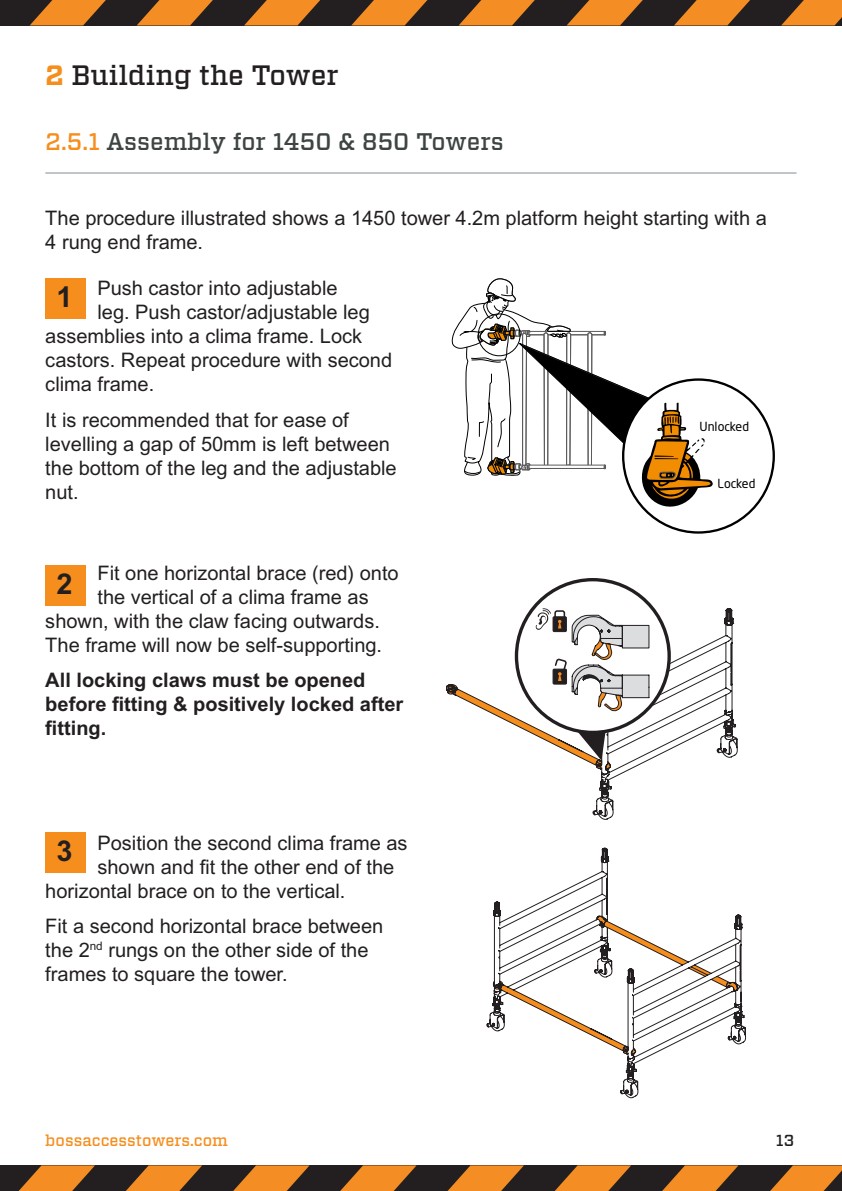
<style>
.page{position:relative;width:842px;height:1191px;background:#fff}
.page>*{position:absolute;margin:0;border:0;box-sizing:border-box;transform-origin:0 0}
.t1{font:700 28.8px "Arial MT Std";color:#231f20}
.t2{font:500 28px "Vitesse";color:#231f20}
.t3{font:500 24px "Vitesse";color:#3d4443}
.t4{font:20px/24px "Arial MT Std";color:#231f20}
.t5{font:700 20px/24px "Arial MT Std";color:#231f20}
.t6{font:500 16px "Vitesse";color:#f68e1e}
.t7{font:500 16px "Vitesse";color:#231f20}
.t8{font:12.4px "Neo Sans Std";color:#000}
.s1{font-weight:700;color:#f68e1e}
.s2{color:#f68e1e}
</style>
<div class="page">
<div style="left:0;top:0;width:842px;height:25px;background:#231f20"></div>
<svg style="left:30px;top:0;width:76px;height:25px"></svg>
<svg style="left:137px;top:0;width:76px;height:25px"></svg>
<svg style="left:244px;top:0;width:76px;height:25px"></svg>
<svg style="left:351px;top:0;width:77px;height:25px"></svg>
<svg style="left:459px;top:0;width:76px;height:25px"></svg>
<svg style="left:567px;top:0;width:76px;height:25px"></svg>
<svg style="left:674px;top:0;width:76px;height:25px"></svg>
<div style="left:0;top:1165px;width:842px;height:25px;background:#231f20"></div>
<svg style="left:127px;top:1165px;width:75px;height:25px"></svg>
<svg style="left:234px;top:1165px;width:75px;height:25px"></svg>
<svg style="left:341px;top:1165px;width:75px;height:25px"></svg>
<svg style="left:448px;top:1165px;width:76px;height:25px"></svg>
<svg style="left:555px;top:1165px;width:76px;height:25px"></svg>
<svg style="left:663px;top:1165px;width:75px;height:25px"></svg>
<hr style="left:45px;top:172px;width:751px;height:2px;background:#a7adb5">
<div style="left:45px;top:278px;width:41px;height:40px;background:#f68e1e"></div>
<div style="left:45px;top:565px;width:41px;height:41px;background:#f68e1e"></div>
<div style="left:623px;top:379px;width:151px;height:154px;background:#fff;border:1px solid #5b5b5a;border-radius:50%"></div>
<svg style="left:451px;top:278px;width:262px;height:229px"></svg>
<svg style="left:592px;top:608px;width:146px;height:212px"></svg>
<div style="left:516px;top:579px;width:153px;height:153px;background:#fff;border-radius:50%"></div>
<svg style="left:446px;top:608px;width:204px;height:162px"></svg>
<div style="left:45px;top:832px;width:41px;height:41px;background:#f68e1e"></div>
<svg style="left:486px;top:847px;width:260px;height:251px"></svg>
<svg style="left:0;top:1165px;width:95px;height:26px"></svg>
<svg style="left:781px;top:0;width:61px;height:25px"></svg>
<svg style="left:755px;top:1165px;width:87px;height:26px"></svg>
<p class="t2" style="left:45px;top:56px;width:295px"><span class="s1">2</span> Building the Tower</p>
<p class="t3" style="left:45px;top:125px;width:460px"><span class="s2">2.5.1</span> Assembly for 1450 &amp; 850 Towers</p>
<p class="t4" style="left:45px;top:205px;width:723px">The procedure illustrated shows a 1450 tower 4.2m platform height starting with a<br>4 rung end frame.</p>
<p class="t4" style="left:97px;top:276px;width:242px">Push castor into adjustable</p>
<p class="t4" style="left:97px;top:300px;width:274px">leg. Push castor/adjustable leg</p>
<p class="t4" style="left:45px;top:324px;width:318px">assemblies into a clima frame. Lock</p>
<p class="t4" style="left:45px;top:348px;width:348px">castors. Repeat procedure with second</p>
<p class="t4" style="left:45px;top:372px;width:110px">clima frame.</p>
<p class="t4" style="left:45px;top:407px;width:353px">It is recommended that for ease of levelling a gap of 50mm is left between the bottom of the leg and the adjustable nut.</p>
<p class="t1" style="left:57px;top:279px;width:17px">1</p>
<p class="t8" style="left:699px;top:418px;width:51px">Unlocked</p>
<p class="t8" style="left:717px;top:476px;width:39px">Locked</p>
<p class="t4" style="left:97px;top:560px;width:303px">Fit one horizontal brace (red) onto</p>
<p class="t4" style="left:97px;top:584px;width:273px">the vertical of a clima frame as</p>
<p class="t4" style="left:45px;top:608px;width:336px">shown, with the claw facing outwards.</p>
<p class="t4" style="left:45px;top:632px;width:338px">The frame will now be self-supporting.</p>
<p class="t5" style="left:45px;top:667px;width:359px">All locking claws must be opened before fitting &amp; positively locked after fitting.</p>
<p class="t1" style="left:57px;top:567px;width:17px">2</p>
<p class="t4" style="left:97px;top:830px;width:312px">Position the second clima frame as</p>
<p class="t4" style="left:97px;top:854px;width:298px">shown and fit the other end of the</p>
<p class="t4" style="left:45px;top:878px;width:302px">horizontal brace on to the vertical.</p>
<p class="t4" style="left:45px;top:914px;width:339px">Fit a second horizontal brace between the 2<sup>nd</sup> rungs on the other side of the frames to square the tower.</p>
<p class="t1" style="left:57px;top:834px;width:17px">3</p>
<p class="t6" style="left:45px;top:1129px;width:184px">bossaccesstowers.com</p>
<p class="t7" style="left:776px;top:1129px;width:20px">13</p>
</div>
